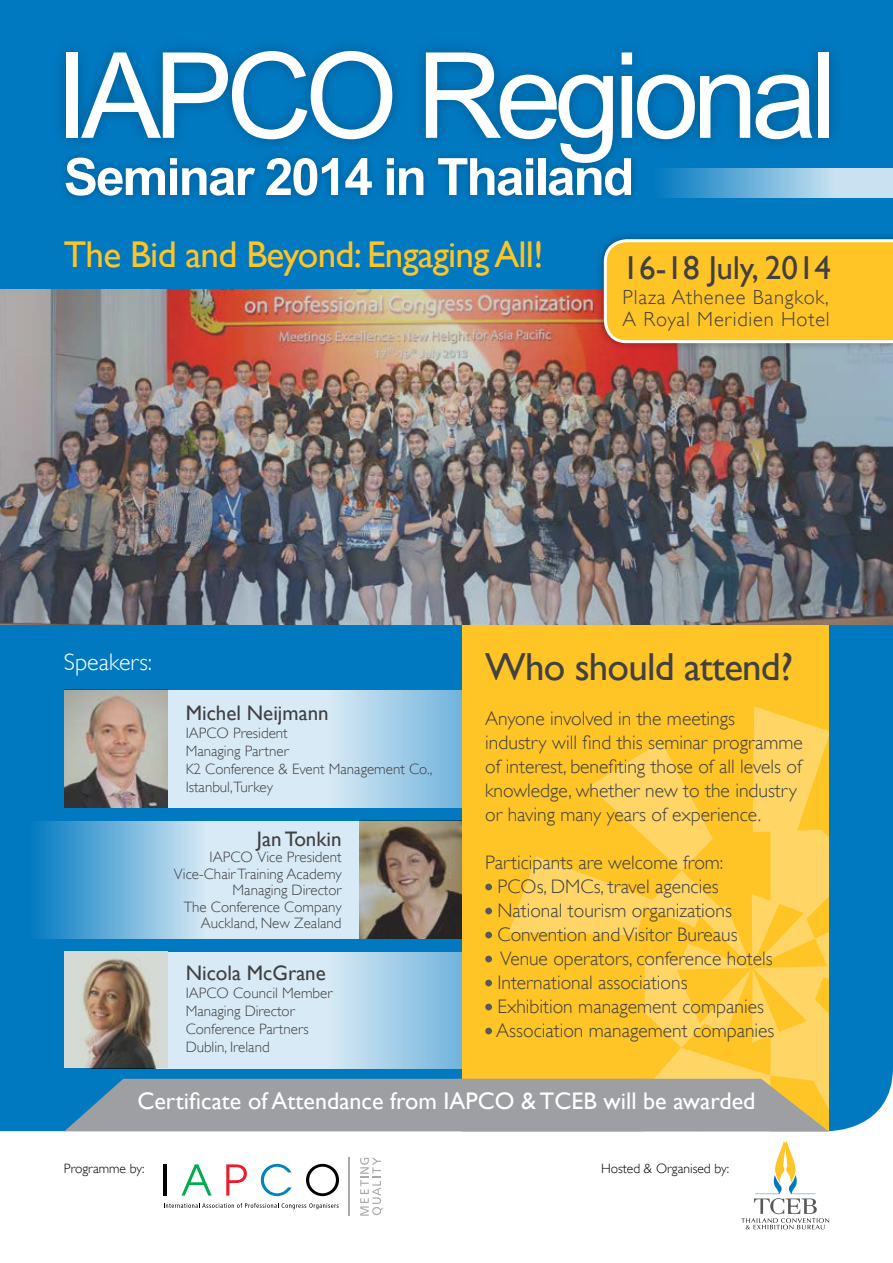
<style>
.page{position:relative;width:893px;height:1263px;background:#fff}
.page>*{position:absolute;margin:0;border:0;box-sizing:border-box;transform-origin:0 0}
.t1{font:119.25px "Arial";letter-spacing:-.06em;color:#fff}
.t2{font:700 51.45px "Arial";letter-spacing:-.04em;color:#fff}
.t3{font:39px "Gill Sans";letter-spacing:-.02em;color:#414042}
.t4{font:37.2px "Gill Sans";letter-spacing:-.02em;color:#ffc425}
.t5{font:33.15px "Gill Sans";color:#414042}
.t6{font:24px "Gill Sans";color:#fff}
.t7{font:300 24px "Gill Sans";color:#fff}
.t8{font:21px "Gill Sans";color:#414042}
.t9{font:300 20.4px/22.4px "Gill Sans";letter-spacing:.04em;color:#414042}
.t10{font:300 19.5px/24px "Gill Sans";color:#414042}
.t11{font:300 15px/18px "Gill Sans";color:#414042}
.t12{font:300 13.5px "Gill Sans";color:#000}
</style>
<div class="page">
<div style="left:0;top:624px;width:893px;height:507px;background:#0079c1"></div>
<svg style="left:168px;top:690px;width:294px;height:15px;background:#c0ddef"></svg>
<img style="left:65px;top:690px;width:103px;height:15px">
<svg style="left:0;top:821px;width:65px;height:117px;background:#0c7fc3"></svg>
<svg style="left:360px;top:1157px;width:22px;height:59px"></svg>
<hr style="left:349px;top:1157px;width:1px;height:59px;background:#a7a9ac">
<hr style="left:164px;top:1164px;width:3px;height:31px;background:#000">
<svg style="left:181px;top:1164px;width:31px;height:31px"></svg>
<svg style="left:226px;top:1164px;width:21px;height:31px"></svg>
<svg style="left:261px;top:1164px;width:30px;height:32px"></svg>
<svg style="left:306px;top:1164px;width:33px;height:32px"></svg>
<svg style="left:164px;top:1203px;width:175px;height:6px"></svg>
<svg style="left:741px;top:1141px;width:88px;height:88px"></svg>
<div style="left:462px;top:623px;width:366px;height:508px;background:#ffc425"></div>
<svg style="left:65px;top:705px;width:763px;height:426px"></svg>
<div style="left:0;top:0;width:893px;height:289px;background:#0079c1"></div>
<div style="left:52px;top:37px;width:791px;height:140px;background:#000;opacity:.25"></div>
<svg style="left:642px;top:168px;width:251px;height:29px;background:#76b6dd"></svg>
<div style="left:485px;top:884px;width:7px;height:6px;background:#58595b;border-radius:50%"></div>
<div style="left:485px;top:908px;width:7px;height:6px;background:#58595b;border-radius:50%"></div>
<div style="left:485px;top:932px;width:7px;height:6px;background:#58595b;border-radius:50%"></div>
<div style="left:485px;top:956px;width:7px;height:6px;background:#58595b;border-radius:50%"></div>
<div style="left:485px;top:980px;width:7px;height:6px;background:#58595b;border-radius:50%"></div>
<div style="left:485px;top:1004px;width:7px;height:6px;background:#58595b;border-radius:50%"></div>
<div style="left:485px;top:1028px;width:7px;height:6px;background:#58595b;border-radius:50%"></div>
<div style="left:57px;top:149px;width:583px;height:56px;background:#000;opacity:.25"></div>
<img style="left:0;top:289px;width:893px;height:335px">
<div style="left:596px;top:231px;width:297px;height:120px;background:#000;opacity:.35"></div>
<svg style="left:604px;top:239px;width:289px;height:104px;background:#fdc633"></svg>
<h1 class="t1" style="left:55px;top:18px;width:783px">IAPCO Regional</h1>
<h2 class="t2" style="left:64px;top:143px;width:572px">Seminar 2014 in Thailand</h2>
<h3 class="t4" style="left:64px;top:232px;width:481px">The Bid and Beyond: Engaging All!</h3>
<h3 class="t5" style="left:623px;top:248px;width:210px">16-18 July, 2014</h3>
<p class="t9" style="left:623px;top:285px;width:209px">Plaza Athenee Bangkok,<br>A Royal Meridien Hotel</p>
<p class="t7" style="left:64px;top:643px;width:90px">Speakers:</p>
<p class="t8" style="left:186px;top:700px;width:145px">Michel Neijmann</p>
<p class="t11" style="left:186px;top:723px;width:248px">IAPCO President<br>Managing Partner<br>K2 Conference &amp; Event Management Co.,<br>Istanbul,Turkey</p>
<p class="t8" style="left:257px;top:826px;width:86px">Jan Tonkin</p>
<p class="t11" style="left:174px;top:848px;width:169px;line-height:16.5px;text-align:right">IAPCO Vice President<br>Vice-Chair Training Academy<br>Managing Director<br>The Conference Company<br>Auckland, New Zealand</p>
<p class="t8" style="left:186px;top:961px;width:142px">Nicola McGrane</p>
<p class="t11" style="left:186px;top:984px;width:148px">IAPCO Council Member<br>Managing Director<br>Conference Partners<br>Dublin, Ireland</p>
<h3 class="t3" style="left:485px;top:644px;width:309px">Who should attend?</h3>
<p class="t10" style="left:485px;top:706px;width:319px">Anyone involved in the meetings<br>industry will find this seminar programme of interest, benefiting those of all levels of knowledge, whether new to the industry or having many years of experience.</p>
<p class="t10" style="left:496px;top:850px;width:280px;text-indent:-11px">Participants are welcome from:<br>PCOs, DMCs, travel agencies<br>National tourism organizations<br>Convention and Visitor Bureaus<br>Venue operators, conference hotels<br>International associations<br>Exhibition management companies<br>Association management companies</p>
<p class="t6" style="left:137px;top:1087px;width:619px">Certificate of Attendance from IAPCO &amp; TCEB will be awarded</p>
<p class="t12" style="left:64px;top:1158px;width:82px">Programme by:</p>
<p class="t12" style="left:601px;top:1158px;width:130px">Hosted &amp; Organised by:</p>
</div>
